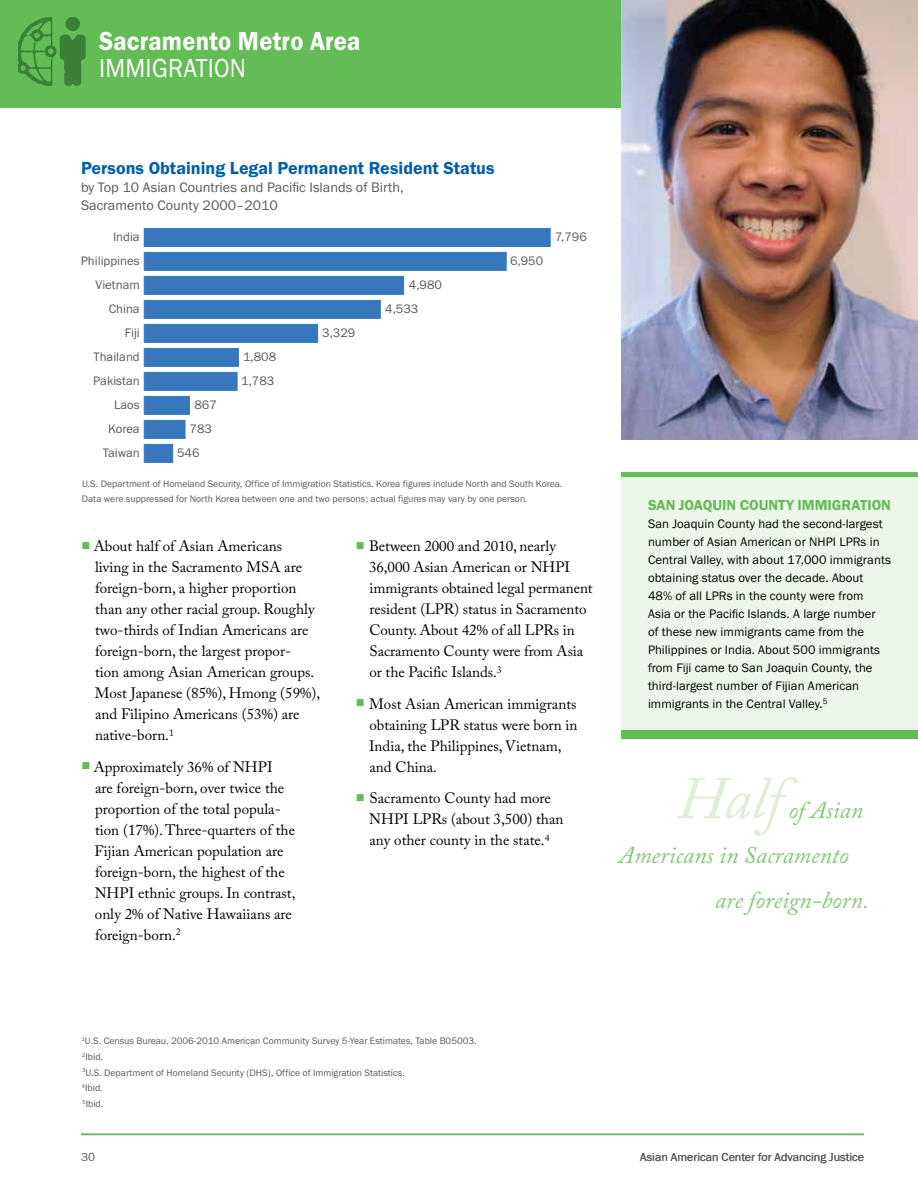
<style>
.page{position:relative;width:918px;height:1188px;background:#fff}
.page>*{position:absolute;margin:0;border:0;box-sizing:border-box;transform-origin:0 0}
.t1{font:italic 60px "Adobe Caslon Pro";color:#deeed8}
.t2{font:27px "Franklin Gothic URW Dem";letter-spacing:.01em;color:#fff;scale:.91 1}
.t3{font:27px "Franklin Gothic URW Boo";letter-spacing:.01em;color:#fff;scale:.91 1}
.t4{font:italic 24px "Adobe Caslon Pro";color:#84c776}
.t5{font:18px "Franklin Gothic URW Dem";color:#005ead}
.t6{font:15px/21px "Adobe Caslon Pro";color:#000}
.t7{font:15px "Franklin Gothic URW Dem";color:#63bc55}
.t8{font:14.25px/18px "Franklin Gothic URW Boo";color:#58595b}
.t9{font:12.75px/18px "Franklin Gothic URW Boo";letter-spacing:.005em;color:#000}
.t10{font:12.75px/24px "Franklin Gothic URW Boo";color:#58595b}
.t11{font:12px "Franklin Gothic URW Boo";color:#58595b}
.t12{font:9.75px/15.8px "Franklin Gothic URW Boo";color:#58595b}
.s1{color:#63bc55}
</style>
<div class="page">
<div style="left:0;top:0;width:918px;height:108px;background:#63bc55"></div>
<img style="left:18px;top:18px;width:67px;height:68px">
<hr style="left:81px;top:1134px;width:783px;height:1px;background:#63bc55">
<div style="left:144px;top:228px;width:406px;height:18px;background:#3777bc"></div>
<div style="left:144px;top:228px;width:407px;height:19px;border:1px solid #3777bc"></div>
<div style="left:144px;top:252px;width:363px;height:19px;background:#3777bc;border:1px solid #3777bc"></div>
<div style="left:144px;top:276px;width:260px;height:19px;background:#3777bc;border:1px solid #3777bc"></div>
<div style="left:144px;top:300px;width:237px;height:19px;background:#3777bc;border:1px solid #3777bc"></div>
<div style="left:144px;top:324px;width:174px;height:19px;background:#3777bc;border:1px solid #3777bc"></div>
<div style="left:144px;top:348px;width:95px;height:19px;background:#3777bc;border:1px solid #3777bc"></div>
<div style="left:144px;top:372px;width:93px;height:19px;background:#3777bc;border:1px solid #3777bc"></div>
<div style="left:144px;top:396px;width:46px;height:19px;background:#3777bc;border:1px solid #3777bc"></div>
<div style="left:144px;top:420px;width:41px;height:19px;background:#3777bc;border:1px solid #3777bc"></div>
<div style="left:144px;top:444px;width:29px;height:19px;background:#3777bc;border:1px solid #3777bc"></div>
<div style="left:621px;top:472px;width:297px;height:266px;background:#edf6ea"></div>
<div style="left:621px;top:730px;width:297px;height:9px;background:#63bc55"></div>
<div style="left:621px;top:472px;width:297px;height:5px;background:#63bc55"></div>
<img style="left:621px;top:0;width:297px;height:440px">
<h2 class="t2" style="left:99px;top:24px;width:289px">Sacramento Metro Area</h2>
<h2 class="t3" style="left:99px;top:51px;width:65px">Immigrati</h2>
<h2 class="t3" style="left:214px;top:51px;width:32px">on</h2>
<p class="t5" style="left:81px;top:157px;width:415px">Persons Obtaining Legal Permanent Resident Status</p>
<p class="t8" style="left:81px;top:178px;width:324px">by Top 10 Asian Countries and Pacific Islands of Birth,<br>Sacramento County 2000–2010</p>
<p class="t10" style="left:81px;top:225px;width:60px;text-align:right">India<br>Philippines<br>Vietnam<br>China<br>Fiji<br>Thailand<br>Pakistan<br>Laos<br>Korea<br>Taiwan</p>
<p class="t10" style="left:194px;top:393px;width:24px">867</p>
<p class="t10" style="left:190px;top:417px;width:24px">783</p>
<p class="t10" style="left:177px;top:441px;width:24px">546</p>
<p class="t10" style="left:241px;top:345px;width:36px">1,808<br>1,783</p>
<p class="t10" style="left:322px;top:321px;width:35px">3,329</p>
<p class="t10" style="left:385px;top:273px;width:58px;text-indent:24px">4,980<br>4,533</p>
<p class="t10" style="left:510px;top:249px;width:35px">6,950</p>
<p class="t10" style="left:555px;top:225px;width:33px">7,796</p>
<p class="t12" style="left:82px;top:475px;width:482px">U.S. Department of Homeland Security, Office of Immigration Statistics. Korea figures include North and South Korea.<br>Data were suppressed for North Korea between one and two persons; actual figures may vary by one person.</p>
<p class="t6" style="left:95px;top:535px;width:227px;text-indent:-13px"><span class="s1">■</span> About half of Asian Americans<br>living in the Sacramento MSA are foreign-born, a higher proportion than any other racial group. Roughly two-thirds of Indian Americans are foreign-born, the largest propor-<br>tion among Asian American groups.<br>Most Japanese (85%), Hmong (59%), and Filipino Americans (53%) are native-born.<sup>1</sup></p>
<p class="t6" style="left:95px;top:756px;width:202px;text-indent:-13px"><span class="s1">■</span> Approximately 36% of NHPI<br>are foreign-born, over twice the proportion of the total popula&shy;tion (17%). Three-quarters of the<br>Fijian American population are foreign-born, the highest of the<br>NHPI ethnic groups. In contrast, only 2% of Native Hawaiians are foreign-born.<sup>2</sup></p>
<p class="t6" style="left:369px;top:535px;width:225px;text-indent:-13px"><span class="s1">■</span> Between 2000 and 2010, nearly<br>36,000 Asian American or NHPI immigrants obtained legal permanent resident (LPR) status in Sacramento<br>County. About 42% of all LPRs in<br>Sacramento County were from Asia or the Pacific Islands.<sup>3</sup></p>
<p class="t6" style="left:369px;top:693px;width:210px;text-indent:-13px"><span class="s1">■</span> Most Asian American immigrants obtaining LPR status were born in<br>India, the Philippines, Vietnam, and China.</p>
<p class="t6" style="left:369px;top:787px;width:196px;text-indent:-13px"><span class="s1">■</span> Sacramento County had more<br>NHPI LPRs (about 3,500) than any other county in the state.<sup>4</sup></p>
<p class="t7" style="left:648px;top:496px;width:73px">San Joaquin</p>
<p class="t7" style="left:740px;top:496px;width:20px">Count</p>
<p class="t7" style="left:786px;top:496px;width:26px">y Immigration</p>
<p class="t9" style="left:648px;top:515px;width:245px">San Joaquin County had the second-largest number of Asian American or NHPI LPRs in Central Valley, with about 17,000 immigrants obtaining status over the decade. About<br>48% of all LPRs in the county were from<br>Asia or the Pacific Islands. A large number<br>of these new immigrants came from the Philippines or India. About 500 immigrants from Fiji came to San Joaquin County, the third-largest number of Fijian American immigrants in the Central Valley.<sup>5</sup></p>
<h1 class="t1" style="left:678px;top:762px;width:107px">Half</h1>
<h3 class="t4" style="left:789px;top:796px;width:76px">of Asian</h3>
<h3 class="t4" style="left:619px;top:841px;width:231px">Americans in Sacramento</h3>
<h3 class="t4" style="left:715px;top:886px;width:155px">are foreign-born.</h3>
<p class="t12" style="left:82px;top:1033px;width:397px"><sup>1</sup>U.S. Census Bureau, 2006-2010 American Community Survey 5-Year Estimates, Table B05003.<br><sup>2</sup>Ibid.<br><sup>3</sup>U.S. Department of Homeland Security (DHS), Office of Immigration Statistics.<br><sup>4</sup>Ibid.<br><sup>5</sup>Ibid.</p>
<p class="t11" style="left:81px;top:1150px;width:16px">30</p>
<p class="t11" style="left:640px;top:1150px;width:225px">Asian American Center for Advancing Justice</p>
</div>
